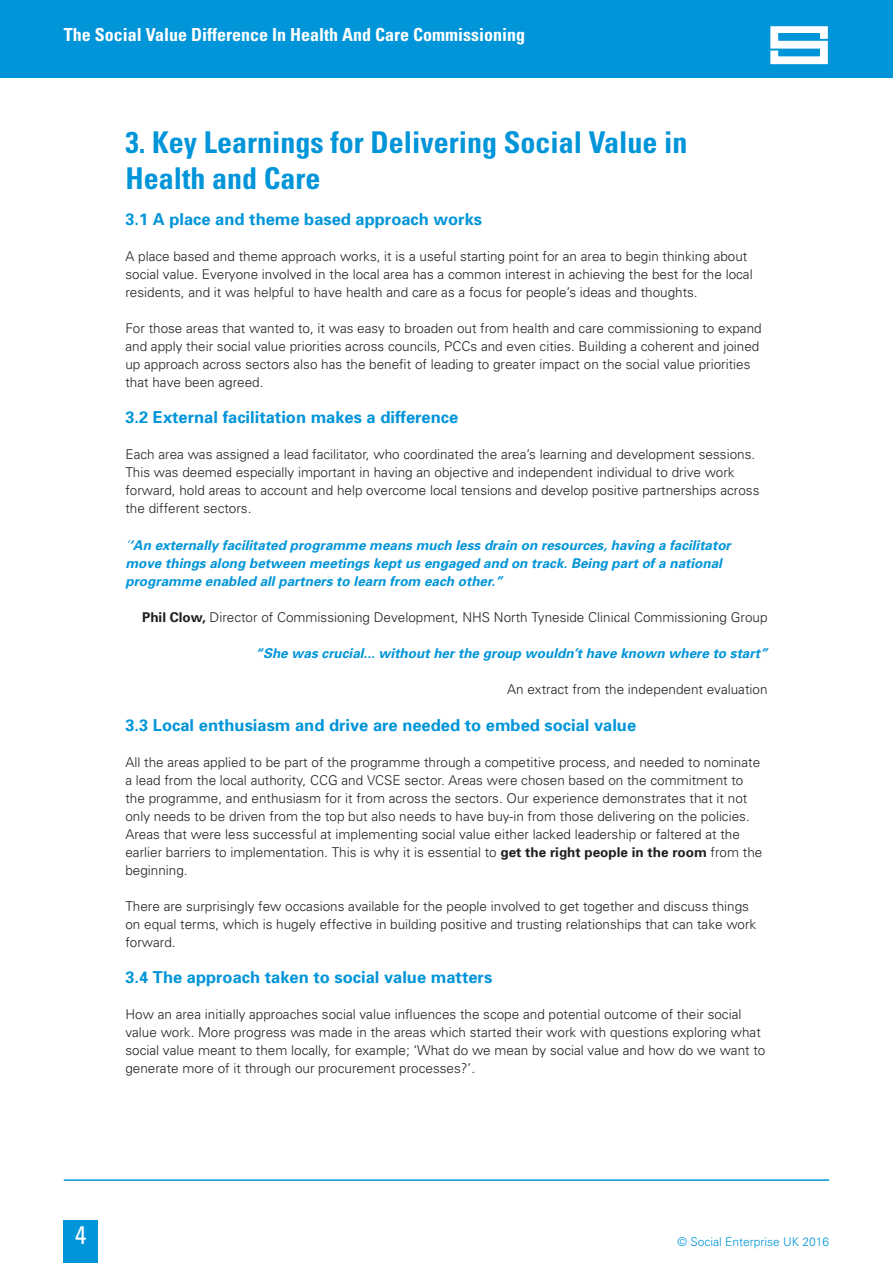
<style>
.page{position:relative;width:893px;height:1263px;background:#fff}
.page>*{position:absolute;margin:0;border:0;box-sizing:border-box;transform-origin:0 0}
.t1{font:700 condensed 30px/36px "Univers";color:#0095d9}
.t2{font:condensed 25.5px "Univers";color:#fff}
.t3{font:700 condensed 18px "Univers";color:#fff}
.t4{font:700 16.5px "Univers";color:#0095d9}
.t5{font:300 13.5px/18px "Univers";color:#231f20}
.t6{font:italic 700 13.5px/18px "Univers";color:#0095d9}
.t7{font:300 12px "Univers";color:#0095d9}
.s1{font-weight:300}
.s2{font-weight:700}
</style>
<div class="page">
<div style="left:0;top:0;width:893px;height:78px;background:#0095d9"></div>
<svg style="left:770px;top:26px;width:58px;height:38px"></svg>
<div style="left:64px;top:1220px;width:34px;height:43px;background:#0095d9"></div>
<hr style="left:64px;top:1179px;width:765px;height:2px;background:#0095d9">
<h3 class="t3" style="left:64px;top:24px;width:463px">The Social Value Difference In Health And Care Commissioning</h3>
<p class="t1" style="left:125px;top:124px;width:564px">3. Key Learnings for Delivering Social Value in<br>Health and Care</p>
<p class="t4" style="left:125px;top:208px;width:358px">3.1 A place and theme based approach works</p>
<p class="t5" style="left:125px;top:247px;width:629px">A place based and theme approach works, it is a useful starting point for an area to begin thinking about social value. Everyone involved in the local area has a common interest in achieving the best for the local residents, and it was helpful to have health and care as a focus for people’s ideas and thoughts.</p>
<p class="t5" style="left:125px;top:319px;width:638px">For those areas that wanted to, it was easy to broaden out from health and care commissioning to expand and apply their social value priorities across councils, PCCs and even cities. Building a coherent and joined up approach across sectors also has the benefit of leading to greater impact on the social value priorities that have been agreed.</p>
<p class="t4" style="left:125px;top:406px;width:334px">3.2 External facilitation makes a difference</p>
<p class="t5" style="left:125px;top:445px;width:635px">Each area was assigned a lead facilitator, who coordinated the area’s learning and development sessions.<br>This was deemed especially important in having an objective and independent individual to drive work forward, hold areas to account and help overcome local tensions and develop positive partnerships across the different sectors.</p>
<p class="t6" style="left:125px;top:536px;width:607px"><span class="s1">‘</span>‘An externally facilitated programme means much less drain on resources, having a facilitator move things along between meetings kept us engaged and on track. Being part of a national programme enabled all partners to learn from each other.”</p>
<p class="t5" style="left:142px;top:608px;width:627px"><span class="s2">Phil Clow,</span> Director of Commissioning Development, NHS North Tyneside Clinical Commissioning Group</p>
<p class="t6" style="left:256px;top:644px;width:513px">“She was crucial... without her the group wouldn’t have known where to start”</p>
<p class="t5" style="left:507px;top:680px;width:262px">An extract from the independent evaluation</p>
<p class="t4" style="left:125px;top:714px;width:512px">3.3 Local enthusiasm and drive are needed to embed social value</p>
<p class="t5" style="left:125px;top:752px;width:638px">All the areas applied to be part of the programme through a competitive process, and needed to nominate a lead from the local authority, CCG and VCSE sector. Areas were chosen based on the commitment to the programme, and enthusiasm for it from across the sectors. Our experience demonstrates that it not only needs to be driven from the top but also needs to have buy-in from those delivering on the policies.<br>Areas that were less successful at implementing social value either lacked leadership or faltered at the earlier barriers to implementation. This is why it is essential to <span class="s2">get the right people in the room</span> from the beginning.</p>
<p class="t5" style="left:125px;top:896px;width:632px">There are surprisingly few occasions available for the people involved to get together and discuss things on equal terms, which is hugely effective in building positive and trusting relationships that can take work forward.</p>
<p class="t4" style="left:125px;top:966px;width:368px">3.4 The approach taken to social value matters</p>
<p class="t5" style="left:125px;top:1004px;width:641px">How an area initially approaches social value influences the scope and potential outcome of their social value work. More progress was made in the areas which started their work with questions exploring what social value meant to them locally, for example; ‘What do we mean by social value and how do we want to generate more of it through our procurement processes?’.</p>
<p class="t2" style="left:75px;top:1219px;width:13px">4</p>
<p class="t7" style="left:678px;top:1235px;width:153px">© Social Enterprise UK 2016</p>
</div>
